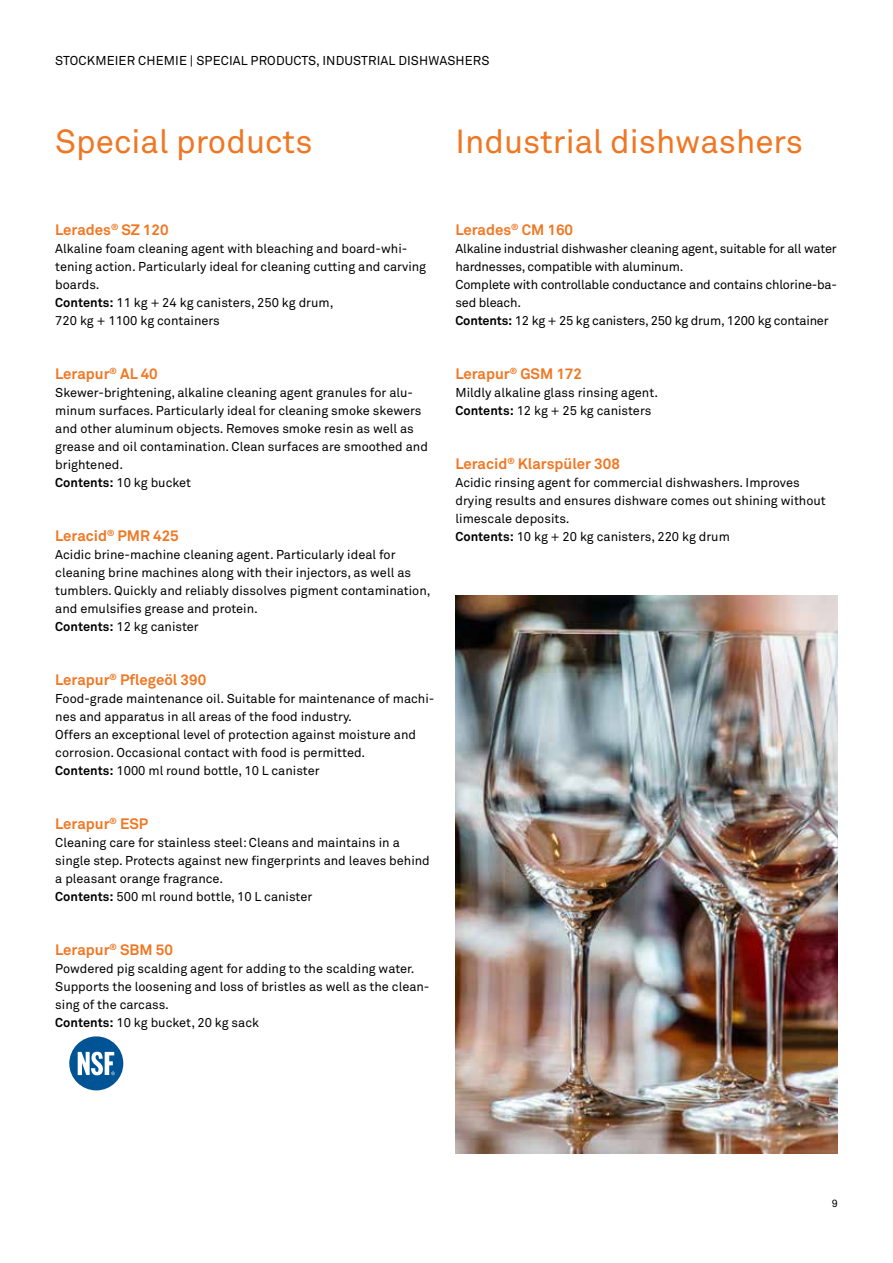
<style>
.page{position:relative;width:893px;height:1263px;background:#fff}
.page>*{position:absolute;margin:0;border:0;box-sizing:border-box;transform-origin:0 0}
.t1{font:33px "Akkurat Std";color:#ef7723}
.t2{font:700 15px "Akkurat Std";color:#ef7723}
.t3{font:12.75px/18px "Akkurat Std";color:#000}
.t4{font:10.5px "Akkurat Std";color:#000}
.s1{font-weight:700}
</style>
<div class="page">
<img style="left:455px;top:595px;width:383px;height:558px">
<div style="left:69px;top:1036px;width:54px;height:54px;background:#005496;border-radius:50%"></div>
<svg style="left:78px;top:1052px;width:37px;height:23px"></svg>
<p class="t3" style="left:55px;top:52px;width:436px">STOCKMEIER CHEMIE | SPECIAL PRODUCTS, INDUSTRIAL DISHWASHERS</p>
<h1 class="t1" style="left:55px;top:122px;width:259px">Special products</h1>
<h1 class="t1" style="left:455px;top:122px;width:349px">Industrial dishwashers</h1>
<p class="t2" style="left:55px;top:221px;width:115px">Lerades<sup>®</sup> SZ 120</p>
<p class="t3" style="left:55px;top:240px;width:372px">Alkaline foam cleaning agent with bleaching and board-whi&shy;tening action. Particularly ideal for cleaning cutting and carving boards.<br><span class="s1">Contents:</span> 11 kg + 24 kg canisters, 250 kg drum,<br>720 kg + 1100 kg containers</p>
<p class="t2" style="left:55px;top:365px;width:104px">Lerapur<sup>®</sup> AL 40</p>
<p class="t3" style="left:55px;top:384px;width:374px">Skewer-brightening, alkaline cleaning agent granules for alu&shy;minum surfaces. Particularly ideal for cleaning smoke skewers and other aluminum objects. Removes smoke resin as well as grease and oil contamination. Clean surfaces are smoothed and brightened.<br><span class="s1">Contents:</span> 10 kg bucket</p>
<p class="t2" style="left:55px;top:527px;width:125px">Leracid<sup>®</sup> PMR 425</p>
<p class="t3" style="left:55px;top:546px;width:377px">Acidic brine-machine cleaning agent. Particularly ideal for cleaning brine machines along with their injectors, as well as tumblers. Quickly and reliably dissolves pigment contamination, and emulsifies grease and protein.<br><span class="s1">Contents:</span> 12 kg canister</p>
<p class="t2" style="left:55px;top:671px;width:152px">Lerapur<sup>®</sup> Pflegeöl 390</p>
<p class="t3" style="left:55px;top:690px;width:381px">Food-grade maintenance oil. Suitable for maintenance of machi&shy;nes and apparatus in all areas of the food industry.<br>Offers an exceptional level of protection against moisture and corrosion. Occasional contact with food is permitted.<br><span class="s1">Contents:</span> 1000 ml round bottle, 10 L canister</p>
<p class="t2" style="left:55px;top:815px;width:95px">Lerapur<sup>®</sup> ESP</p>
<p class="t3" style="left:55px;top:834px;width:376px">Cleaning care for stainless steel: Cleans and maintains in a single step. Protects against new fingerprints and leaves behind a pleasant orange fragrance.<br><span class="s1">Contents:</span> 500 ml round bottle, 10 L canister</p>
<p class="t2" style="left:55px;top:941px;width:119px">Lerapur<sup>®</sup> SBM 50</p>
<p class="t3" style="left:55px;top:960px;width:376px">Powdered pig scalding agent for adding to the scalding water.<br>Supports the loosening and loss of bristles as well as the clean&shy;sing of the carcass.<br><span class="s1">Contents:</span> 10 kg bucket, 20 kg sack</p>
<p class="t2" style="left:455px;top:221px;width:119px">Lerades<sup>®</sup> CM 160</p>
<p class="t3" style="left:455px;top:240px;width:383px">Alkaline industrial dishwasher cleaning agent, suitable for all water hardnesses, compatible with aluminum.<br>Complete with controllable conductance and contains chlorine-ba&shy;sed bleach.<br><span class="s1">Contents:</span> 12 kg + 25 kg canisters, 250 kg drum, 1200 kg container</p>
<p class="t2" style="left:455px;top:365px;width:128px">Lerapur<sup>®</sup> GSM 172</p>
<p class="t3" style="left:455px;top:384px;width:204px">Mildly alkaline glass rinsing agent.<br><span class="s1">Contents:</span> 12 kg + 25 kg canisters</p>
<p class="t2" style="left:455px;top:455px;width:166px">Leracid<sup>®</sup> Klarspüler 308</p>
<p class="t3" style="left:455px;top:474px;width:372px">Acidic rinsing agent for commercial dishwashers. Improves drying results and ensures dishware comes out shining without limescale deposits.<br><span class="s1">Contents:</span> 10 kg + 20 kg canisters, 220 kg drum</p>
<p class="t4" style="left:832px;top:1198px;width:7px">9</p>
</div>
